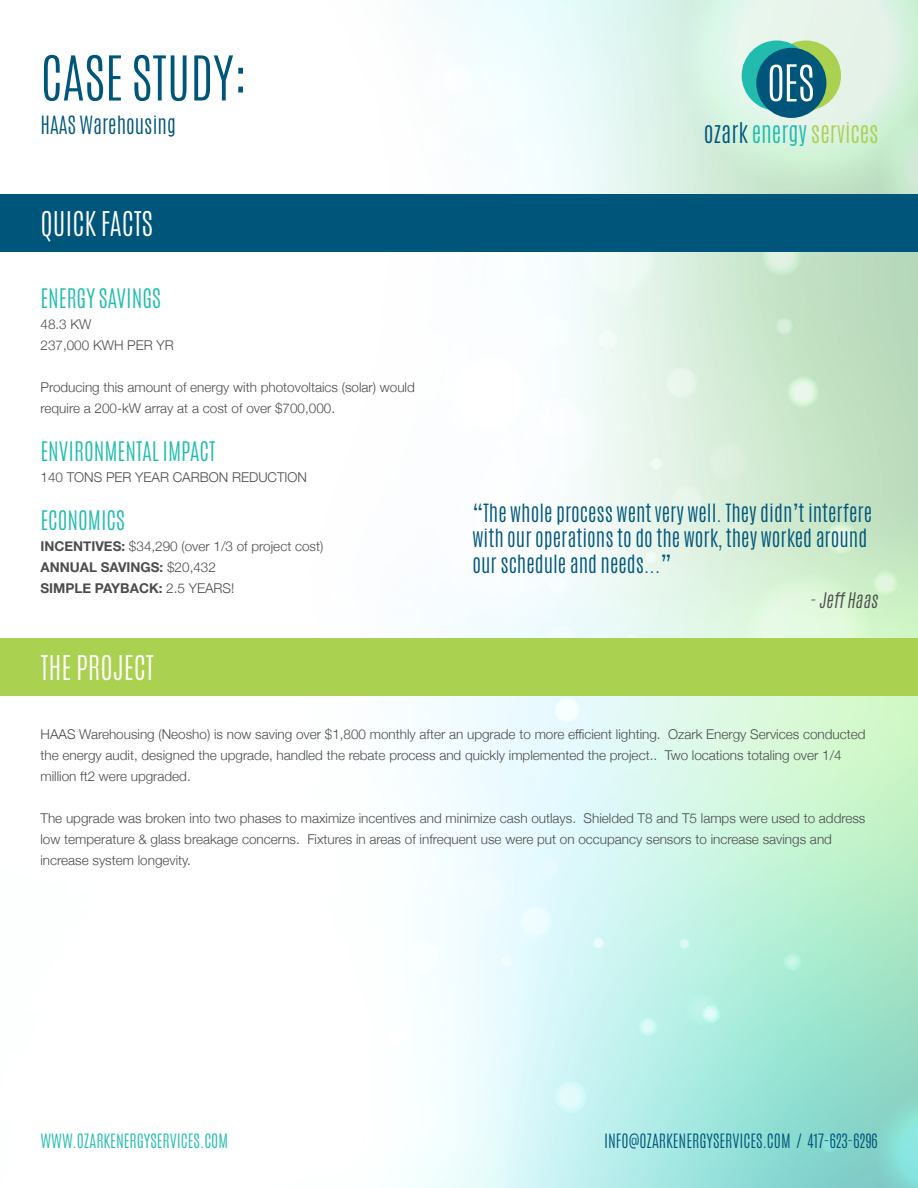
<style>
.page{position:relative;width:918px;height:1188px;background:#fff}
.page>*{position:absolute;margin:0;border:0;box-sizing:border-box;transform-origin:0 0}
.t1{font:300 52.5px "Antonio";color:#00567a}
.t2{font:300 28.5px "Antonio";color:#fff}
.t3{font:300 23.85px "Antonio";color:#abd151}
.Blocks_of_Text{font:300 22.5px "Antonio";color:#22bcae}
.Blocks_of_Text-2{font:300 21px/25.2px "Antonio";color:#00567a}
.Blocks_of_Text-3{font:300 18px "Antonio";color:#4b4c4d}
.t4{font:300 16.5px "Antonio";color:#00567a}
.t5{font:300 16.5px "Antonio";color:#22bcae}
.Blocks_of_Text-4{font:300 13.5px/21px "Helvetica Neue";color:#4b4c4d}
.Blocks_of_Text-5{font:700 13.5px "Helvetica Neue";color:#4b4c4d}
.s1{font-weight:700}
.s2{font-weight:300}
.s3{color:#00567a}
.s4{color:#22bcae}
</style>
<div class="page">
<img style="left:407px;top:0;width:511px;height:1188px">
<div style="left:0;top:194px;width:918px;height:58px;background:#00567a"></div>
<div style="left:0;top:638px;width:918px;height:58px;background:#abd151"></div>
<div style="left:771px;top:40px;width:70px;height:71px;background:#abd151;border-radius:50%"></div>
<div style="left:742px;top:41px;width:70px;height:70px;background:#22bcae;border-radius:50%"></div>
<div style="left:756px;top:48px;width:70px;height:70px;background:#00567a;border-radius:50%"></div>
<svg style="left:770px;top:64px;width:43px;height:37px"></svg>
<p class="t1" style="left:40px;top:40px;width:209px">CASE STUDY:</p>
<p class="Blocks_of_Text-2" style="left:40px;top:113px;width:137px">HAAS Warehousing</p>
<p class="t2" style="left:40px;top:204px;width:114px">QUICK FACTS</p>
<p class="Blocks_of_Text" style="left:40px;top:282px;width:122px">ENERGY SAVINGS</p>
<p class="Blocks_of_Text-4" style="left:40px;top:312px;width:53px">48.3 KW</p>
<p class="Blocks_of_Text-4" style="left:40px;top:333px;width:135px">237,000 KWH PER YR</p>
<p class="Blocks_of_Text-4" style="left:40px;top:375px;width:376px">Producing this amount of energy with photovoltaics (solar) would require a 200-kW array at a cost of over $700,000.</p>
<p class="Blocks_of_Text" style="left:40px;top:435px;width:176px">ENVIRONMENTAL IMPACT</p>
<p class="Blocks_of_Text-4" style="left:40px;top:465px;width:268px">140 TONS PER YEAR CARBON REDUCTION</p>
<p class="Blocks_of_Text" style="left:40px;top:504px;width:86px">ECONOMICS</p>
<p class="Blocks_of_Text-4" style="left:40px;top:534px;width:284px"><span class="s1">INCENTIVES:</span> $34,290 (over 1/3 of project cost)</p>
<p class="Blocks_of_Text-5" style="left:40px;top:556px;width:177px">ANNUAL SAVINGS: <span class="s2">$20,432</span></p>
<p class="Blocks_of_Text-5" style="left:40px;top:577px;width:195px">SIMPLE PAYBACK: <span class="s2">2.5 YEARS!</span></p>
<p class="t2" style="left:40px;top:647px;width:115px">THE PROJECT</p>
<h3 class="t3" style="left:704px;top:115px;width:176px"><span class="s3">ozark</span> <span class="s4">energy</span> services</h3>
<p class="Blocks_of_Text-2" style="left:472px;top:501px;width:401px">“The whole process went very well. They didn’t interfere with our operations to do the work, they worked around our schedule and needs...”</p>
<p class="Blocks_of_Text-3" style="left:810px;top:587px;width:73px">-Jeff Haas</p>
<p class="Blocks_of_Text-4" style="left:40px;top:722px;width:827px">HAAS Warehousing (Neosho) is now saving over $1,800 monthly after an upgrade to more efficient lighting. Ozark Energy Services conducted the energy audit, designed the upgrade, handled the rebate process and quickly implemented the project.. Two locations totaling over 1/4 million ft2 were upgraded.</p>
<p class="Blocks_of_Text-4" style="left:40px;top:806px;width:826px">The upgrade was broken into two phases to maximize incentives and minimize cash outlays. Shielded T8 and T5 lamps were used to address low temperature &amp; glass breakage concerns. Fixtures in areas of infrequent use were put on occupancy sensors to increase savings and increase system longevity.</p>
<p class="t5" style="left:40px;top:1129px;width:189px">WWW.OZARKENERGYSERVICES.COM</p>
<p class="t4" style="left:604px;top:1129px;width:275px">INFO@OZARKENERGYSERVICES.COM / 417-623-6296</p>
</div>
